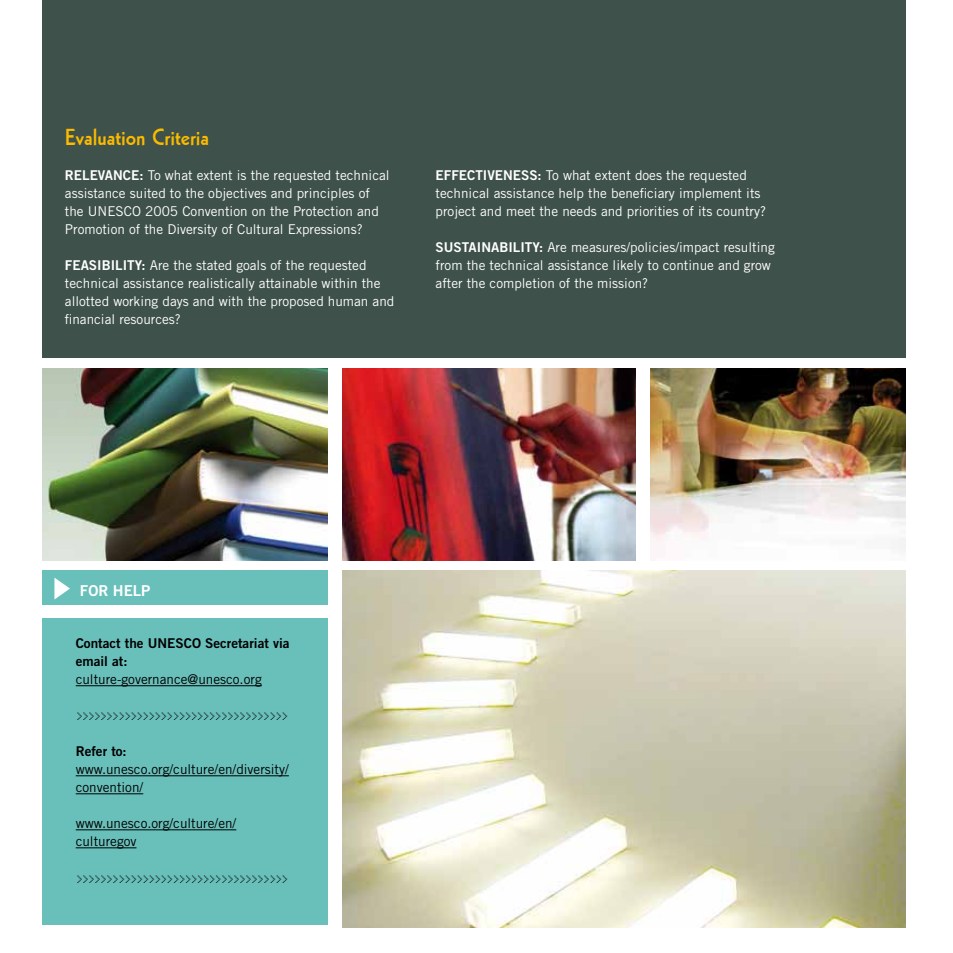
<style>
.page{position:relative;width:953px;height:953px;background:#fff}
.page>*{position:absolute;margin:0;border:0;box-sizing:border-box;transform-origin:0 0}
.t1{font:22.5px "Geometric 231 BT Bold C";color:#fabb00}
.t2{font:15px "Trade Gothic LT Std Bd 2";color:#fff}
.t3{font:13.5px/18px "Trade Gothic LT Std";color:#fff}
.t4{font:13.5px/18px "Trade Gothic LT Std";color:#000}
.t5{font:13.5px/18px "Trade Gothic LT Std Bd 2";color:#000}
.t6{font:13.5px "Trade Gothic LT Std Bd 2";color:#fff}
.t7{font:12px "VOYDOTLCD";color:#000}
.s1{font-family:"Trade Gothic LT Std Bd 2"}
</style>
<div class="page">
<div style="left:43px;top:618px;width:285px;height:306px;background:#69c0bb"></div>
<div style="left:43px;top:571px;width:285px;height:34px;background:#69c0bb"></div>
<img style="left:650px;top:368px;width:255px;height:182px">
<img style="left:43px;top:368px;width:285px;height:192px">
<img style="left:342px;top:368px;width:293px;height:192px">
<img style="left:342px;top:571px;width:563px;height:356px">
<div style="left:43px;top:0;width:862px;height:357px;background:#3e514a"></div>
<hr style="left:76px;top:685px;width:186px;height:1px;background:#000">
<hr style="left:76px;top:775px;width:213px;height:1px;background:#000">
<hr style="left:76px;top:793px;width:67px;height:1px;background:#000">
<hr style="left:76px;top:829px;width:160px;height:1px;background:#000">
<hr style="left:76px;top:847px;width:60px;height:1px;background:#000">
<svg style="left:54px;top:577px;width:16px;height:22px"></svg>
<h1 class="t1" style="left:65px;top:122px;width:146px">Evaluation Criteria</h1>
<p class="t6" style="left:65px;top:167px;width:58px">RELEVANCE</p>
<p class="t3" style="left:65px;top:166px;width:326px;text-indent:75px"><span class="s1">:</span> To what extent is the requested technical assistance suited to the objectives and principles of the UNESCO 2005 Convention on the Protection and Promotion of the Diversity of Cultural Expressions?</p>
<p class="t3" style="left:65px;top:256px;width:331px"><span class="s1">FEAS IBILITY:</span> Are the stated goals of the requested technical assistance realistically attainable within the allotted working days and with the proposed human and financial resources?</p>
<p class="t6" style="left:435px;top:167px;width:69px">EFFECTIVENESS</p>
<p class="t3" style="left:435px;top:166px;width:332px;text-indent:102px"><span class="s1">:</span> To what extent does the requested technical assistance help the beneficiary implement its project and meet the needs and priorities of its country?</p>
<p class="t3" style="left:435px;top:238px;width:340px"><span class="s1">SUSTAINABILITY:</span> Are measures/policies/impact resulting from the technical assistance likely to continue and grow after the completion of the mission?</p>
<p class="t2" style="left:80px;top:581px;width:71px">FOR HELP</p>
<p class="t5" style="left:76px;top:634px;width:215px">CONTACT THE UNESCO SECRETARIAT VIA<br>EMAIL AT:</p>
<p class="t4" style="left:76px;top:670px;width:187px">culture-governance@unesco.org</p>
<p class="t7" style="left:76px;top:710px;width:213px">&gt;&gt;&gt;&gt;&gt;&gt;&gt;&gt;&gt;&gt;&gt;&gt;&gt;&gt;&gt;&gt;&gt;&gt;&gt;&gt;&gt;&gt;&gt;&gt;&gt;&gt;&gt;&gt;&gt;&gt;&gt;&gt;&gt;&gt;&gt;</p>
<p class="t5" style="left:76px;top:742px;width:52px">REFER TO:</p>
<p class="t4" style="left:76px;top:760px;width:215px">www.unesco.org/culture/en/diversity/ convention/</p>
<p class="t4" style="left:76px;top:814px;width:162px">www.unesco.org/culture/en/ culturegov</p>
<p class="t7" style="left:76px;top:872px;width:213px">&gt;&gt;&gt;&gt;&gt;&gt;&gt;&gt;&gt;&gt;&gt;&gt;&gt;&gt;&gt;&gt;&gt;&gt;&gt;&gt;&gt;&gt;&gt;&gt;&gt;&gt;&gt;&gt;&gt;&gt;&gt;&gt;&gt;&gt;&gt;</p>
</div>
